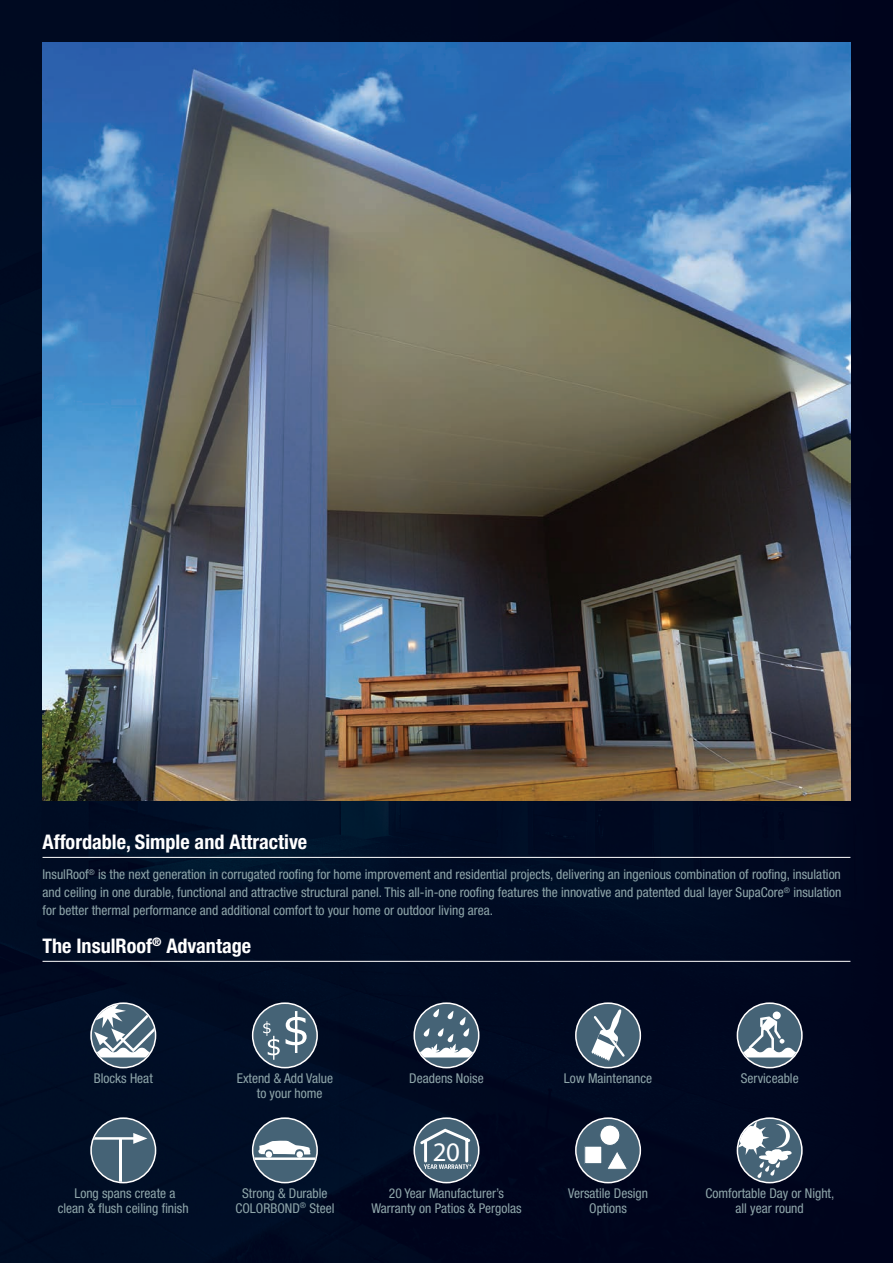
<style>
.page{position:relative;width:893px;height:1263px;background:#fff}
.page>*{position:absolute;margin:0;border:0;box-sizing:border-box;transform-origin:0 0}
.t1{font:900 26.85px "Helvetica Neue LT";color:#fff}
.t2{font:700 condensed 20.1px "Helvetica Neue LT Std";color:#fff}
.t3{font:condensed 13.5px/15px "Helvetica Neue LT Std";color:#8fa6aa;text-align:center}
</style>
<div class="page">
<div style="left:0;top:0;width:340px;height:1263px;background:#000d24"></div>
<div style="left:340px;top:0;width:553px;height:1263px;background:#00041c"></div>
<hr style="left:43px;top:857px;width:807px;height:1px;background:#fff">
<hr style="left:43px;top:961px;width:807px;height:1px;background:#fff">
<svg style="left:92px;top:1004px;width:63px;height:63px"></svg>
<svg style="left:92px;top:1004px;width:63px;height:53px"></svg>
<div style="left:90px;top:1002px;width:66px;height:66px;border:2px solid #fff;border-radius:50%"></div>
<div style="left:253px;top:1004px;width:63px;height:63px;background:#456376;border-radius:50%"></div>
<svg style="left:286px;top:1011px;width:21px;height:42px"></svg>
<svg style="left:263px;top:1021px;width:17px;height:39px"></svg>
<div style="left:252px;top:1002px;width:66px;height:66px;border:2px solid #fff;border-radius:50%"></div>
<svg style="left:415px;top:1004px;width:63px;height:63px"></svg>
<svg style="left:416px;top:1009px;width:62px;height:48px;background:#6d8391"></svg>
<div style="left:413px;top:1002px;width:66px;height:66px;border:2px solid #fff;border-radius:50%"></div>
<div style="left:577px;top:1004px;width:63px;height:63px;background:#456376;border-radius:50%"></div>
<svg style="left:591px;top:1009px;width:36px;height:52px"></svg>
<div style="left:575px;top:1002px;width:66px;height:66px;border:2px solid #fff;border-radius:50%"></div>
<div style="left:738px;top:1004px;width:63px;height:63px;background:#456376;border-radius:50%"></div>
<div style="left:773px;top:1011px;width:8px;height:8px;background:#fff;border-radius:50%"></div>
<svg style="left:738px;top:1015px;width:62px;height:42px"></svg>
<div style="left:737px;top:1002px;width:66px;height:66px;border:2px solid #fff;border-radius:50%"></div>
<div style="left:92px;top:1119px;width:63px;height:63px;background:#456376;border-radius:50%"></div>
<hr style="left:119px;top:1139px;width:3px;height:43px;background:#fff">
<svg style="left:92px;top:1133px;width:55px;height:11px"></svg>
<div style="left:90px;top:1117px;width:66px;height:66px;border:2px solid #fff;border-radius:50%"></div>
<div style="left:253px;top:1119px;width:63px;height:63px;background:#456376;border-radius:50%"></div>
<svg style="left:258px;top:1140px;width:52px;height:17px"></svg>
<hr style="left:253px;top:1157px;width:63px;height:3px;background:#fff">
<div style="left:252px;top:1117px;width:66px;height:66px;border:2px solid #fff;border-radius:50%"></div>
<div style="left:415px;top:1119px;width:63px;height:63px;background:#456376;border-radius:50%"></div>
<svg style="left:418px;top:1127px;width:55px;height:42px"></svg>
<div style="left:413px;top:1117px;width:66px;height:66px;border:2px solid #fff;border-radius:50%"></div>
<div style="left:577px;top:1119px;width:63px;height:63px;background:#456376;border-radius:50%"></div>
<div style="left:585px;top:1146px;width:17px;height:17px;background:#fff"></div>
<div style="left:584px;top:1146px;width:18px;height:18px;border:1px solid #456376"></div>
<div style="left:600px;top:1125px;width:20px;height:20px;background:#fff;border-radius:50%"></div>
<div style="left:599px;top:1125px;width:21px;height:21px;border:1px solid #456376;border-radius:50%"></div>
<svg style="left:607px;top:1152px;width:20px;height:17px"></svg>
<div style="left:575px;top:1117px;width:66px;height:66px;border:2px solid #fff;border-radius:50%"></div>
<div style="left:738px;top:1119px;width:63px;height:63px;background:#456376;border-radius:50%"></div>
<svg style="left:738px;top:1120px;width:55px;height:59px"></svg>
<div style="left:737px;top:1117px;width:66px;height:66px;border:2px solid #fff;border-radius:50%"></div>
<img style="left:43px;top:43px;width:807px;height:758px">
<h2 class="t2" style="left:43px;top:829px;width:266px">Affordable, Simple and Attractive</h2>
<p class="t3" style="left:43px;top:865px;width:800px;line-height:18px;text-align:justify">InsulRoof<sup>®</sup> is the next generation in corrugated roofing for home improvement and residential projects, delivering an ingenious combination of roofing, insulation and ceiling in one durable, functional and attractive structural panel. This all-in-one roofing features the innovative and patented dual layer SupaCore<sup>®</sup> insulation for better thermal performance and additional comfort to your home or outdoor living area.</p>
<h2 class="t2" style="left:43px;top:933px;width:210px">The InsulRoof<sup>®</sup> Advantage</h2>
<p class="t3" style="left:94px;top:1070px;width:61px">Blocks Heat</p>
<p class="t3" style="left:257px;top:1070px;width:78px;text-align:left;text-indent:-20px">Extend &amp; Add Value to your home</p>
<p class="t3" style="left:409px;top:1070px;width:76px">Deadens Noise</p>
<p class="t3" style="left:564px;top:1070px;width:90px">Low Maintenance</p>
<p class="t3" style="left:741px;top:1070px;width:59px">Serviceable</p>
<h1 class="t1" style="left:433px;top:1136px;width:29px">20</h1>
<p class="t3" style="left:58px;top:1185px;width:132px">Long spans create a clean &amp; flush ceiling finish</p>
<p class="t3" style="left:235px;top:1185px;width:101px">Strong &amp; Durable<br>COLORBOND<sup>®</sup> Steel</p>
<p class="t3" style="left:371px;top:1185px;width:152px">20 Year Manufacturer’s<br>Warranty on Patios &amp; Pergolas</p>
<p class="t3" style="left:568px;top:1185px;width:82px">Versatile Design<br>Options</p>
<p class="t3" style="left:705px;top:1185px;width:130px">Comfortable Day or Night, all year round</p>
</div>
